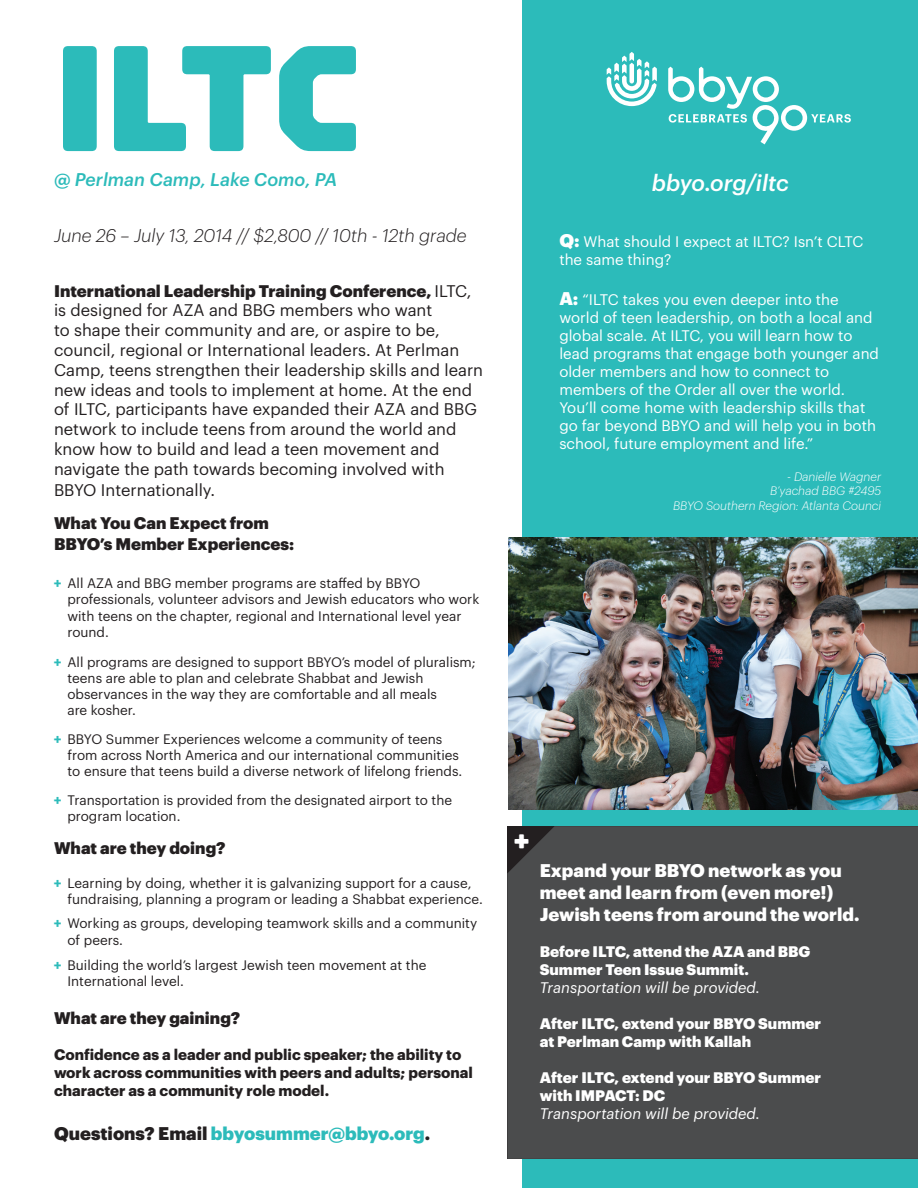
<style>
.page{position:relative;width:918px;height:1188px;background:#fff}
.page>*{position:absolute;margin:0;border:0;box-sizing:border-box;transform-origin:0 0}
.t1{font:900 150px "Torque";color:#2cbbba}
.t2{font:900 30px "Torque";color:#fff}
.t3{font:italic 500 22.5px "Graphik";letter-spacing:-.005em;color:#fff}
.t4{font:900 18px/21.6px "Graphik";color:#fff}
.t5{font:italic 300 18px "Graphik";color:#231f20}
.t6{font:900 18px "Graphik";color:#2cbbba}
.t7{font:italic 500 18px "Graphik";color:#2cbbba}
.t8{font:16.5px/19.8px "Graphik";color:#231f20}
.t9{font:900 16.5px/21.6px "Graphik";color:#231f20}
.t10{font:15px/18px "Graphik";color:#fff}
.t11{font:900 15px/18px "Graphik";color:#fff}
.t12{font:700 15px/18px "Graphik";color:#231f20}
.t13{font:italic 15px "Graphik";color:#fff}
.t14{font:13.5px/16.2px "Graphik";color:#231f20}
.t15{font:italic 300 12px/14.4px "Graphik";color:#fff;text-align:right}
.s1{font-weight:900}
.s2{font-weight:700;color:#2cbbba}
.s3{color:#231f20}
.s4{font-weight:900;font-size:18px}
</style>
<div class="page">
<div style="left:523px;top:0;width:395px;height:1188px;background:#2cbbba"></div>
<div style="left:507px;top:826px;width:411px;height:333px;background:#4b4c4d"></div>
<img style="left:508px;top:537px;width:410px;height:272px">
<svg style="left:607px;top:52px;width:50px;height:54px"></svg>
<svg style="left:668px;top:67px;width:183px;height:77px"></svg>
<h1 class="t1" style="left:54px;top:14px;width:309px">ILTC</h1>
<h3 class="t7" style="left:54px;top:165px;width:285px">@ Perlman Camp, Lake Como, PA</h3>
<h3 class="t5" style="left:54px;top:222px;width:414px">June 26 – July 13, 2014 // $2,800 // 10th - 12th grade</h3>
<p class="t8" style="left:54px;top:279px;width:431px"><span class="s1">International Leadership Training Conference,</span> ILTC, is designed for AZA and BBG members who want<br>to shape their community and are, or aspire to be, council, regional or International leaders. At Perlman Camp, teens strengthen their leadership skills and learn new ideas and tools to implement at home. At the end of ILTC, participants have expanded their AZA and BBG network to include teens from around the world and know how to build and lead a teen movement and navigate the path towards becoming involved with</p>
<p class="t8" style="left:54px;top:479px;width:163px">BBYO Internationally.</p>
<p class="t9" style="left:54px;top:510px;width:242px">What You Can Expect from<br>BBYO’s Member Experiences:</p>
<p class="t14" style="left:67px;top:574px;width:413px;text-indent:-14px"><span class="s2">+</span> All AZA and BBG member programs are staffed by BBYO professionals, volunteer advisors and Jewish educators who work with teens on the chapter, regional and International level year round.</p>
<p class="t14" style="left:67px;top:653px;width:410px;text-indent:-14px"><span class="s2">+</span> All programs are designed to support BBYO’s model of pluralism; teens are able to plan and celebrate Shabbat and Jewish observances in the way they are comfortable and all meals<br>are kosher.</p>
<p class="t14" style="left:67px;top:730px;width:396px;text-indent:-14px"><span class="s2">+</span> BBYO Summer Experiences welcome a community of teens from across North America and our international communities to ensure that teens build a diverse network of lifelong friends.</p>
<p class="t14" style="left:67px;top:791px;width:386px;text-indent:-14px"><span class="s2">+</span> Transportation is provided from the designated airport to the program location.</p>
<p class="t9" style="left:54px;top:836px;width:173px">What are they doing?</p>
<p class="t14" style="left:67px;top:874px;width:417px;text-indent:-14px"><span class="s2">+</span> Learning by doing, whether it is galvanizing support for a cause, fundraising, planning a program or leading a Shabbat experience.</p>
<p class="t14" style="left:67px;top:914px;width:411px;text-indent:-14px"><span class="s2">+</span> Working as groups, developing teamwork skills and a community of peers.</p>
<p class="t14" style="left:67px;top:956px;width:360px;text-indent:-14px"><span class="s2">+</span> Building the world’s largest Jewish teen movement at the<br>International level.</p>
<p class="t9" style="left:54px;top:1006px;width:188px">What are they gaining?</p>
<p class="t12" style="left:54px;top:1044px;width:421px">Confidence as a leader and public speaker; the ability to work across communities with peers and adults; personal character as a community role model.</p>
<h3 class="t6" style="left:54px;top:1120px;width:378px"><span class="s3">Questions? Email</span> bbyosummer@bbyo.org<span class="s3">.</span></h3>
<h3 class="t3" style="left:652px;top:166px;width:138px">bbyo.org/iltc</h3>
<p class="t10" style="left:559px;top:231px;width:306px"><span class="s4">Q:</span> What should I expect at ILTC? Isn’t CLTC the same thing?</p>
<p class="t10" style="left:559px;top:289px;width:321px"><span class="s4">A:</span> “ILTC takes you even deeper into the world of teen leadership, on both a local and global scale. At ILTC, you will learn how to lead programs that engage both younger and older members and how to connect to members of the Order all over the world.<br>You’ll come home with leadership skills that go far beyond BBYO and will help you in both school, future employment and life.”</p>
<p class="t15" style="left:673px;top:469px;width:210px">- Danielle Wagner<br>B’yachad BBG #2495<br>BBYO Southern Region: Atlanta Counci</p>
<h2 class="t2" style="left:514px;top:825px;width:17px">+</h2>
<h3 class="t4" style="left:540px;top:858px;width:321px">Expand your BBYO network as you meet and learn from (even more!)<br>Jewish teens from around the world.</h3>
<p class="t11" style="left:540px;top:941px;width:272px">Before ILTC, attend the AZA and BBG<br>Summer Teen Issue Summit.</p>
<p class="t13" style="left:540px;top:976px;width:222px">Transportation will be provided.</p>
<p class="t11" style="left:540px;top:1013px;width:283px">After ILTC, extend your BBYO Summer at Perlman Camp with Kallah</p>
<p class="t11" style="left:540px;top:1067px;width:283px">After ILTC, extend your BBYO Summer with IMPACT: DC</p>
<p class="t13" style="left:540px;top:1102px;width:222px">Transportation will be provided.</p>
</div>
